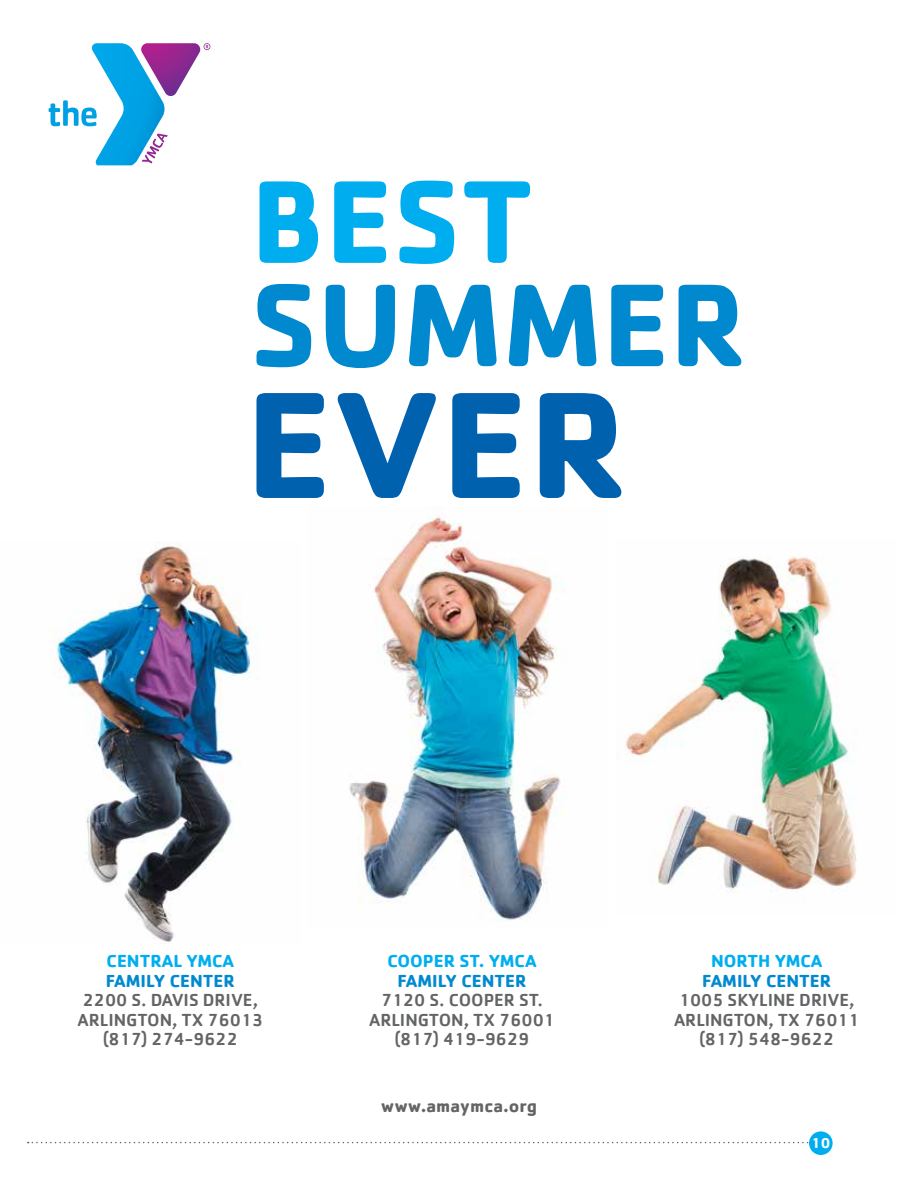
<style>
.page{position:relative;width:918px;height:1188px;background:#fff}
.page>*{position:absolute;margin:0;border:0;box-sizing:border-box;transform-origin:0 0}
.t1{font:500 18px/19.5px "Cachet";color:#636466;text-align:center}
.t2{font:700 18px "Cachet";color:#0089cf}
.t3{font:700 18px "Cachet";color:#00aeef}
.t4{font:700 18px "Cachet";color:#636466}
.t5{font:700 15px "Cachet";color:#fff}
</style>
<div class="page">
<svg style="left:28px;top:1142px;width:781px;height:1px"></svg>
<div style="left:809px;top:1131px;width:24px;height:24px;background:#00aeef;border-radius:50%"></div>
<img style="left:50px;top:542px;width:208px;height:400px">
<img style="left:349px;top:515px;width:212px;height:406px">
<img style="left:625px;top:556px;width:232px;height:335px">
<svg style="left:257px;top:393px;width:364px;height:105px"></svg>
<svg style="left:257px;top:284px;width:484px;height:84px"></svg>
<svg style="left:260px;top:181px;width:270px;height:83px"></svg>
<svg style="left:49px;top:43px;width:161px;height:122px"></svg>
<p class="t3" style="left:107px;top:950px;width:129px">CENTRAL YMCA</p>
<p class="t2" style="left:106px;top:969px;width:131px">FAMILY CENTER</p>
<p class="t1" style="left:78px;top:990px;width:187px">2200 S. DAVIS DRIVE,<br>ARLINGTON, TX 76013 (817) 274-9622</p>
<p class="t3" style="left:387px;top:950px;width:151px">COOPER ST. YMCA</p>
<p class="t2" style="left:398px;top:969px;width:131px">FAMILY CENTER</p>
<p class="t1" style="left:369px;top:990px;width:187px">7120 S. COOPER ST.<br>ARLINGTON, TX 76001 (817) 419-9629</p>
<p class="t4" style="left:381px;top:1094px;width:158px">www.amaymca.org</p>
<p class="t3" style="left:711px;top:950px;width:113px">NORTH YMCA</p>
<p class="t2" style="left:702px;top:969px;width:131px">FAMILY CENTER</p>
<p class="t1" style="left:674px;top:990px;width:187px">1005 SKYLINE DRIVE,<br>ARLINGTON, TX 76011 (817) 548-9622</p>
<p class="t5" style="left:811px;top:1134px;width:20px">10</p>
</div>
